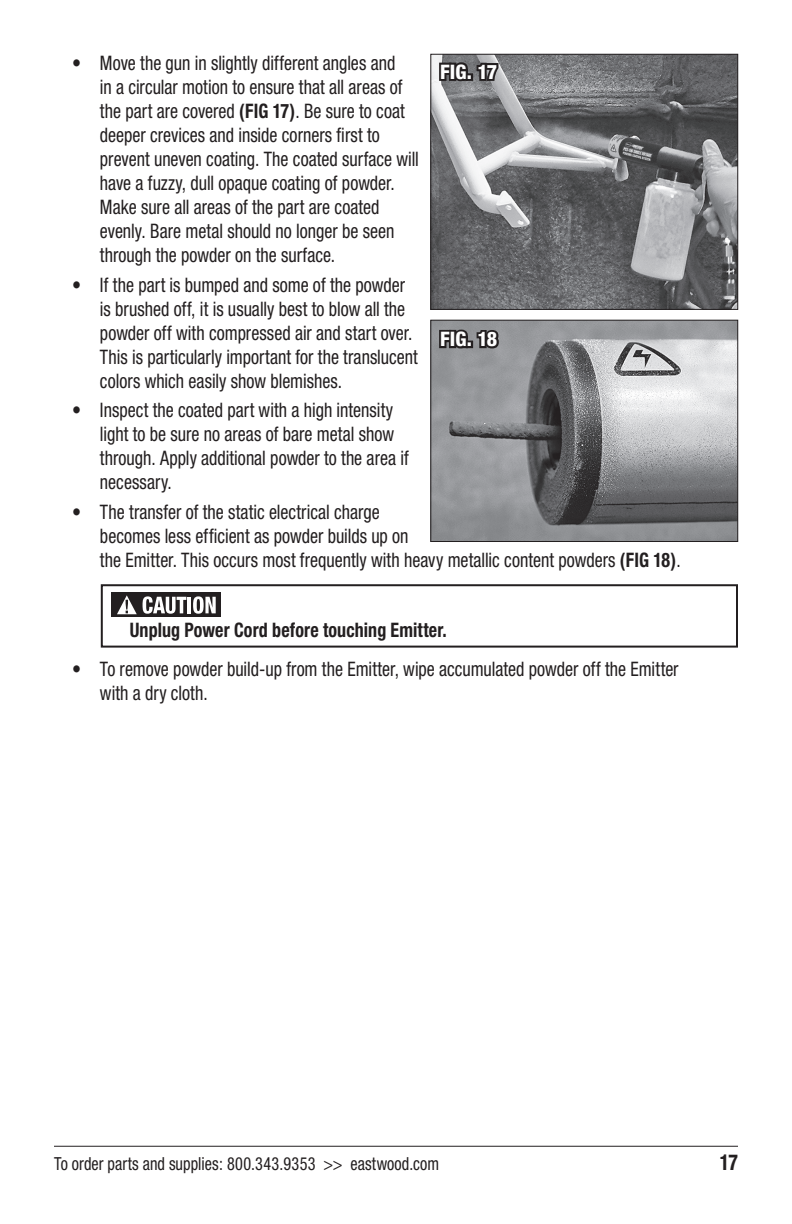
<style>
.page{position:relative;width:792px;height:1224px;background:#fff}
.page>*{position:absolute;margin:0;border:0;box-sizing:border-box;transform-origin:0 0}
.t1{font:700 condensed 22px "Helvetica Neue";color:#231f20;scale:.9 1}
.t2{font:condensed 20px/24px "Helvetica Neue";color:#231f20;scale:.9 1}
.t3{font:700 condensed 20px "Helvetica Neue";letter-spacing:.005em;color:#231f20;scale:.9 1}
.t4{font:800 condensed 20px "Helvetica Neue";letter-spacing:.005em;color:#fff}
.t5{font:condensed 18px "Helvetica Neue";letter-spacing:.01em;color:#231f20;scale:.9 1}
.s1{font-weight:700}
</style>
<div class="page">
<hr style="left:54px;top:1146px;width:684px;height:1px;background:#231f20">
<img style="left:433px;top:56px;width:303px;height:252px">
<div style="left:431px;top:54px;width:307px;height:256px;border:1px solid #231f20"></div>
<svg style="left:437px;top:57px;width:63px;height:26px;background:#5a585a"></svg>
<img style="left:433px;top:322px;width:303px;height:218px">
<div style="left:431px;top:320px;width:307px;height:222px;border:1px solid #231f20"></div>
<svg style="left:437px;top:324px;width:64px;height:26px;background:#575658"></svg>
<div style="left:101px;top:584px;width:637px;height:64px;border:2px solid #231f20"></div>
<div style="left:111px;top:592px;width:110px;height:25px;background:#231f20"></div>
<svg style="left:117px;top:595px;width:20px;height:19px"></svg>
<svg style="left:143px;top:596px;width:43px;height:18px"></svg>
<hr style="left:188px;top:597px;width:3px;height:16px;background:#fff">
<svg style="left:193px;top:596px;width:23px;height:18px"></svg>
<p class="t2" style="left:100px;top:51px;width:356px;text-indent:-28px">• Move the gun in slightly different angles and<br>in a circular motion to ensure that all areas of the part are covered <span class="s1">(FIG 17)</span>. Be sure to coat deeper crevices and inside corners first to prevent uneven coating. The coated surface will have a fuzzy, dull opaque coating of powder.<br>Make sure all areas of the part are coated evenly. Bare metal should no longer be seen through the powder on the surface.</p>
<p class="t2" style="left:100px;top:272px;width:355px;text-indent:-28px">• If the part is bumped and some of the powder is brushed off, it is usually best to blow all the powder off with compressed air and start over.<br>This is particularly important for the translucent colors which easily show blemishes.</p>
<p class="t2" style="left:100px;top:398px;width:345px;text-indent:-28px">• Inspect the coated part with a high intensity light to be sure no areas of bare metal show through. Apply additional powder to the area if necessary.</p>
<p class="t2" style="left:100px;top:500px;width:647px;text-indent:-28px">• The transfer of the static electrical charge<br>becomes less efficient as powder builds up on<br>the Emitter. This occurs most frequently with heavy metallic content powders <span class="s1">(FIG 18)</span>.</p>
<p class="t4" style="left:440px;top:59px;width:59px">FIG. 17</p>
<p class="t4" style="left:440px;top:327px;width:59px">FIG. 18</p>
<p class="t3" style="left:130px;top:618px;width:354px">Unplug Power Cord before touching Emitter.</p>
<p class="t2" style="left:100px;top:657px;width:644px;text-indent:-28px">• To remove powder build-up from the Emitter, wipe accumulated powder off the Emitter with a dry cloth.</p>
<p class="t5" style="left:54px;top:1153px;width:430px">To order parts and supplies: 800.343.9353 &gt;&gt; eastwood.com</p>
<p class="t1" style="left:720px;top:1149px;width:22px">17</p>
</div>
